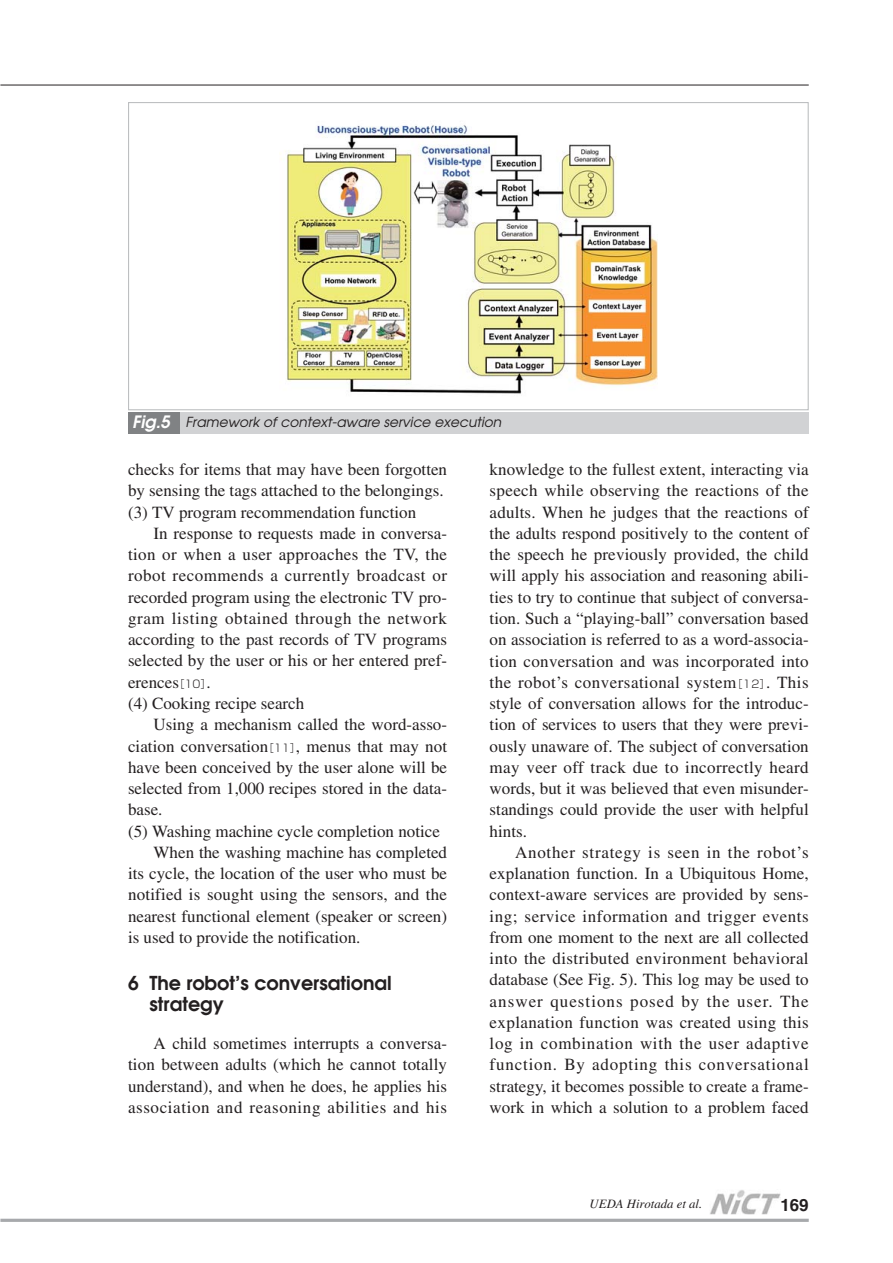
<style>
.page{position:relative;width:893px;height:1263px;background:#fff}
.page>*{position:absolute;margin:0;border:0;box-sizing:border-box;transform-origin:0 0}
.t1{font:600 19.2px/21.3px "Avant Garde";color:#231f20}
.t2{font:16.95px/21.3px "Times";color:#231f20;text-align:justify}
.t3{font:700 16.95px "Helvetica";color:#231f20}
.t4{font:italic 13.8px "Avant Garde";color:#231f20}
.t5{font:italic 12.75px "Times";color:#231f20}
.s1{font-weight:600;font-size:16.95px;color:#fff}
.s2{font-family:"Shin Go";font-weight:300;font-size:10.65px}
</style>
<div class="page">
<hr style="left:0;top:85px;width:808px;height:1px;background:#231f20">
<hr style="left:0;top:1219px;width:808px;height:3px;background:#a7a9ac">
<img style="left:710px;top:1190px;width:70px;height:25px">
<img style="left:281px;top:125px;width:376px;height:269px">
<div style="left:128px;top:412px;width:680px;height:22px;background:#d1d2d4"></div>
<div style="left:128px;top:412px;width:51px;height:22px;background:#808284"></div>
<p class="t4" style="left:132px;top:417px;width:370px"><span class="s1">Fig.5</span> Framework of context-aware service execution</p>
<p class="t2" style="left:128px;top:460px;width:320px;text-align:left">checks for items that may have been forgotten by sensing the tags attached to the belongings. (3) TV program recommendation function</p>
<p class="t2" style="left:128px;top:524px;width:320px;text-align:left;text-indent:26px">In response to requests made in conversa&shy;tion or when a user approaches the TV, the robot recommends a currently broadcast or recorded program using the electronic TV pro&shy;gram listing obtained through the network according to the past records of TV programs selected by the user or his or her entered pref&shy;erences<span class="s2">［10］</span>.<br>(4) Cooking recipe search</p>
<p class="t2" style="left:153px;top:716px;width:295px">Using a mechanism called the word-asso-</p>
<p class="t2" style="left:128px;top:737px;width:320px">ciation conversation<span class="s2">［11］</span>, menus that may not</p>
<p class="t2" style="left:128px;top:758px;width:320px">have been conceived by the user alone will be</p>
<p class="t2" style="left:128px;top:779px;width:320px">selected from 1,000 recipes stored in the data-</p>
<p class="t2" style="left:128px;top:801px;width:36px">base.</p>
<p class="t2" style="left:128px;top:822px;width:313px">(5) Washing machine cycle completion notice</p>
<p class="t2" style="left:153px;top:843px;width:295px">When the washing machine has completed</p>
<p class="t2" style="left:128px;top:864px;width:320px">its cycle, the location of the user who must be</p>
<p class="t2" style="left:128px;top:886px;width:320px">notified is sought using the sensors, and the</p>
<p class="t2" style="left:128px;top:907px;width:320px">nearest functional element (speaker or screen)</p>
<p class="t2" style="left:128px;top:928px;width:234px">is used to provide the notification.</p>
<p class="t1" style="left:149px;top:974px;width:244px;text-indent:-21px">6 The robot’s conversational strategy</p>
<p class="t2" style="left:128px;top:1034px;width:320px;text-indent:26px">A child sometimes interrupts a conversa&shy;tion between adults (which he cannot totally understand), and when he does, he applies his association and reasoning abilities and his</p>
<p class="t2" style="left:489px;top:460px;width:320px">knowledge to the fullest extent, interacting via speech while observing the reactions of the adults. When he judges that the reactions of the adults respond positively to the content of the speech he previously provided, the child will apply his association and reasoning abili&shy;ties to try to continue that subject of conversa&shy;tion. Such a “playing-ball” conversation based on association is referred to as a word-associa&shy;tion conversation and was incorporated into the robot’s conversational system<span class="s2">［12］</span>. This style of conversation allows for the introduc&shy;tion of services to users that they were previ&shy;ously unaware of. The subject of conversation may veer off track due to incorrectly heard words, but it was believed that even misunder&shy;standings could provide the user with helpful hints.</p>
<p class="t2" style="left:489px;top:843px;width:320px;text-indent:26px">Another strategy is seen in the robot’s explanation function. In a Ubiquitous Home, context-aware services are provided by sens&shy;ing; service information and trigger events from one moment to the next are all collected into the distributed environment behavioral database (See Fig. 5). This log may be used to answer questions posed by the user. The explanation function was created using this log in combination with the user adaptive function. By adopting this conversational strategy, it becomes possible to create a frame&shy;work in which a solution to a problem faced</p>
<p class="t5" style="left:589px;top:1199px;width:114px">UEDA Hirotada et al.</p>
<p class="t3" style="left:780px;top:1199px;width:30px">169</p>
</div>
